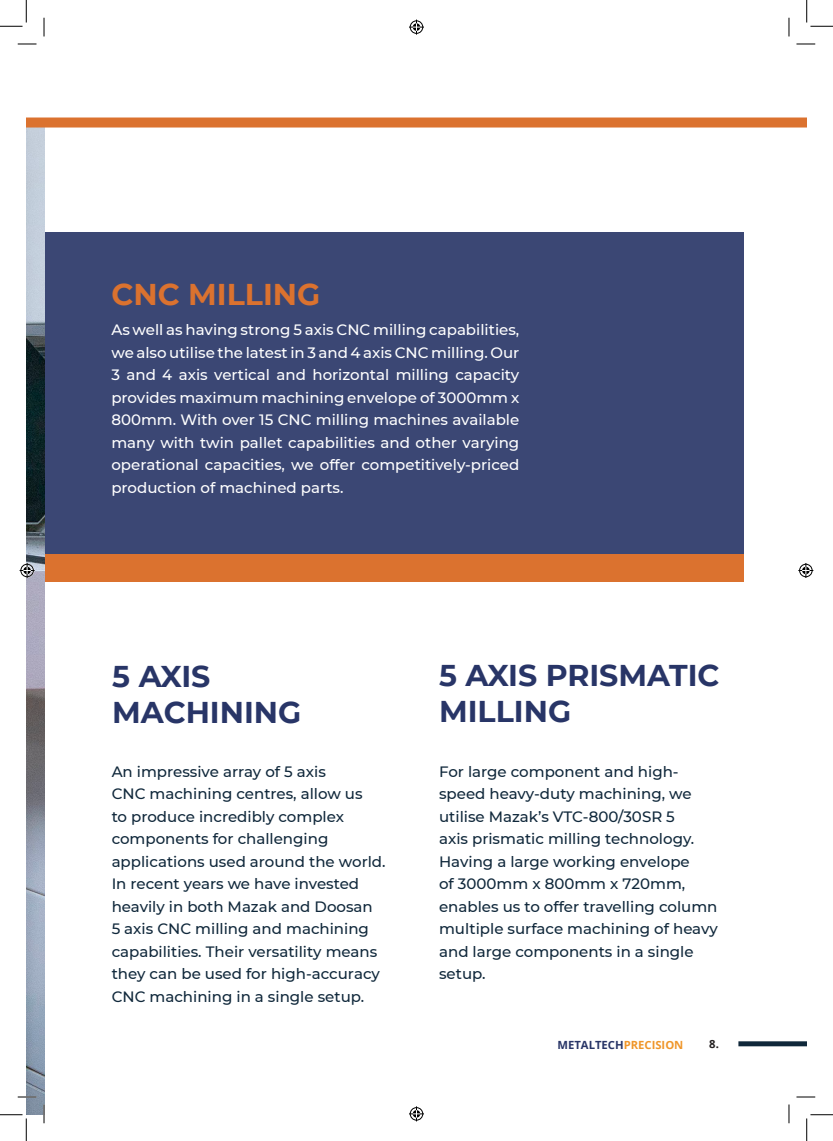
<style>
.page{position:relative;width:833px;height:1141px;background:#fff}
.page>*{position:absolute;margin:0;border:0;box-sizing:border-box;transform-origin:0 0}
.Title_01{font:700 30px/36px "Montserrat";color:#283567}
.Title_01-2{font:700 30px "Montserrat";color:#db722f}
.Intro_text{font:500 15px/22.5px "Montserrat";color:#10283b}
.Intro_text-2{font:500 15px/22.5px "Montserrat";color:#fff;text-align:justify}
.Text_03_Left{font:700 11.25px "Open Sans";color:#283567}
.Text_03_Right{font:700 11.25px "Open Sans";color:#231f20}
.s1{color:#ef962a}
</style>
<div class="page">
<img style="left:26px;top:127px;width:18px;height:987px">
<div style="left:738px;top:1041px;width:68px;height:5px;background:#10283a"></div>
<div style="left:45px;top:232px;width:698px;height:322px;background:#3b4774"></div>
<svg style="left:26px;top:26px;width:780px;height:101px"></svg>
<div style="left:45px;top:554px;width:698px;height:28px;background:#db722f"></div>
<svg style="left:18px;top:43px;width:18px;height:2px"></svg>
<svg style="left:796px;top:43px;width:18px;height:2px"></svg>
<svg style="left:18px;top:1096px;width:18px;height:1px"></svg>
<svg style="left:796px;top:1096px;width:18px;height:1px"></svg>
<svg style="left:43px;top:18px;width:2px;height:18px"></svg>
<svg style="left:43px;top:1104px;width:2px;height:19px"></svg>
<svg style="left:787px;top:18px;width:2px;height:18px"></svg>
<svg style="left:788px;top:1104px;width:1px;height:19px"></svg>
<svg style="left:0;top:0;width:27px;height:27px"></svg>
<svg style="left:0;top:1114px;width:27px;height:26px"></svg>
<svg style="left:806px;top:0;width:26px;height:27px"></svg>
<svg style="left:806px;top:1114px;width:26px;height:26px"></svg>
<svg style="left:409px;top:20px;width:15px;height:15px"></svg>
<svg style="left:409px;top:1106px;width:15px;height:15px"></svg>
<svg style="left:20px;top:563px;width:15px;height:15px"></svg>
<svg style="left:798px;top:563px;width:14px;height:15px"></svg>
<p class="Title_01-2" style="left:111px;top:273px;width:210px">CNC MILLING</p>
<p class="Intro_text-2" style="left:111px;top:318px;width:409px">As well as having strong 5 axis CNC milling capabilities, we also utilise the latest in 3 and 4 axis CNC milling. Our 3 and 4 axis vertical and horizontal milling capacity provides maximum machining envelope of 3000mm x 800mm. With over 15 CNC milling machines available many with twin pallet capabilities and other varying operational capacities, we offer competitively-priced production of machined parts.</p>
<p class="Title_01" style="left:112px;top:657px;width:99px">5 AXIS</p>
<p class="Title_01" style="left:112px;top:693px;width:190px">MACHINING</p>
<p class="Intro_text" style="left:112px;top:759px;width:275px">An impressive array of 5 axis<br>CNC machining centres, allow us<br>to produce incredibly complex components for challenging applications used around the world.<br>In recent years we have invested heavily in both Mazak and Doosan<br>5 axis CNC milling and machining capabilities. Their versatility means they can be used for high-accuracy<br>CNC machining in a single setup.</p>
<p class="Title_01" style="left:439px;top:655px;width:282px">5 AXIS PRISMATIC<br>MILLING</p>
<p class="Intro_text" style="left:439px;top:759px;width:280px">For large component and high&shy;speed heavy-duty machining, we utilise Mazak’s VTC-800/30SR 5<br>axis prismatic milling technology.<br>Having a large working envelope<br>of 3000mm x 800mm x 720mm, enables us to offer travelling column multiple surface machining of heavy and large components in a single setup.</p>
<p class="Text_03_Left" style="left:557px;top:1037px;width:127px">METALTECH<span class="s1">PRECISION</span></p>
<p class="Text_03_Right" style="left:708px;top:1035px;width:11px">8.</p>
</div>
